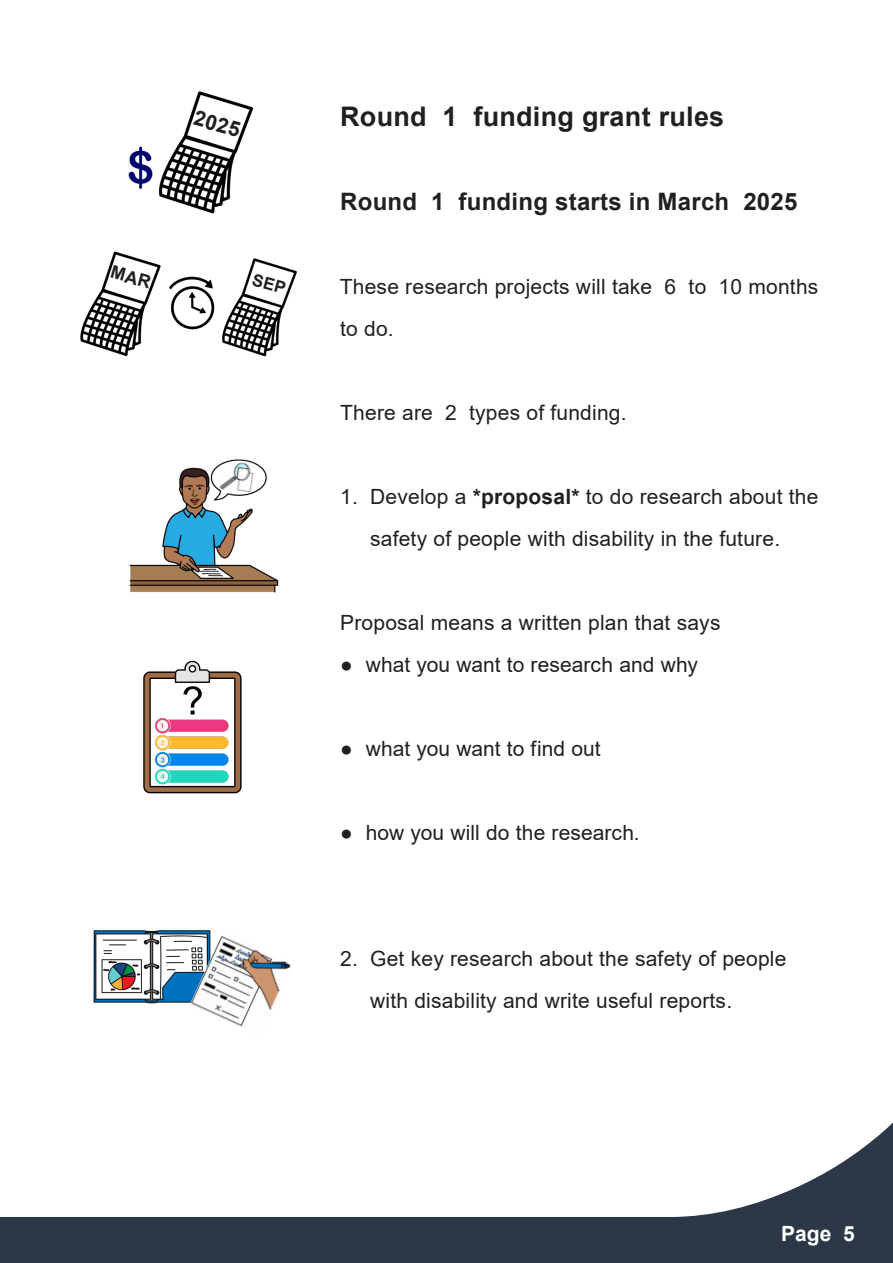
<style>
.page{position:relative;width:893px;height:1263px;background:#fff}
.page>*{position:absolute;margin:0;border:0;box-sizing:border-box;transform-origin:0 0}
.t1{font:700 27px "Arial";letter-spacing:.01em;color:#231f20}
.t2{font:700 24px "Arial";letter-spacing:.01em;color:#231f20}
.t3{font:21px/42px "Arial";letter-spacing:.01em;color:#231f20}
.t4{font:700 21px "Arial";color:#fff}
.t5{font:700 21px "Arial";color:#231f20}
.s1{font-weight:700}
</style>
<div class="page">
<svg style="left:0;top:1122px;width:893px;height:141px"></svg>
<img style="left:158px;top:91px;width:96px;height:123px">
<img style="left:128px;top:146px;width:25px;height:43px">
<img style="left:222px;top:258px;width:75px;height:99px">
<img style="left:169px;top:276px;width:46px;height:54px">
<img style="left:80px;top:251px;width:81px;height:106px">
<img style="left:129px;top:463px;width:150px;height:130px">
<img style="left:218px;top:459px;width:39px;height:37px">
<img style="left:143px;top:660px;width:99px;height:134px">
<img style="left:152px;top:715px;width:82px;height:71px">
<img style="left:183px;top:684px;width:20px;height:31px">
<img style="left:93px;top:930px;width:97px;height:74px">
<img style="left:190px;top:930px;width:101px;height:97px">
<svg style="left:111px;top:265px;width:41px;height:23px"></svg>
<svg style="left:252px;top:273px;width:34px;height:21px"></svg>
<p class="t5" style="left:198px;top:103px;width:49px;rotate:15deg">2025</p>
<h2 class="t1" style="left:340px;top:97px;width:386px">Round 1 funding grant rules</h2>
<h3 class="t2" style="left:340px;top:185px;width:459px">Round 1 funding starts in March 2025</h3>
<p class="t3" style="left:340px;top:265px;width:480px">These research projects will take 6 to 10 months to do.</p>
<p class="t3" style="left:340px;top:391px;width:288px">There are 2 types of funding.</p>
<p class="t3" style="left:340px;top:475px;width:19px">1.</p>
<p class="t3" style="left:370px;top:475px;width:450px">Develop a <span class="s1">*proposal*</span> to do research about the safety of people with disability in the future.</p>
<p class="t3" style="left:340px;top:601px;width:382px">Proposal means a written plan that says</p>
<p class="t3" style="left:340px;top:643px;width:359px">● what you want to research and why</p>
<p class="t3" style="left:340px;top:727px;width:262px">● what you want to find out</p>
<p class="t3" style="left:340px;top:811px;width:301px">● how you will do the research.</p>
<p class="t3" style="left:370px;top:937px;width:418px;text-indent:-30px">2. Get key research about the safety of people with disability and write useful reports.</p>
<p class="t4" style="left:781px;top:1218px;width:75px">Page 5</p>
</div>
